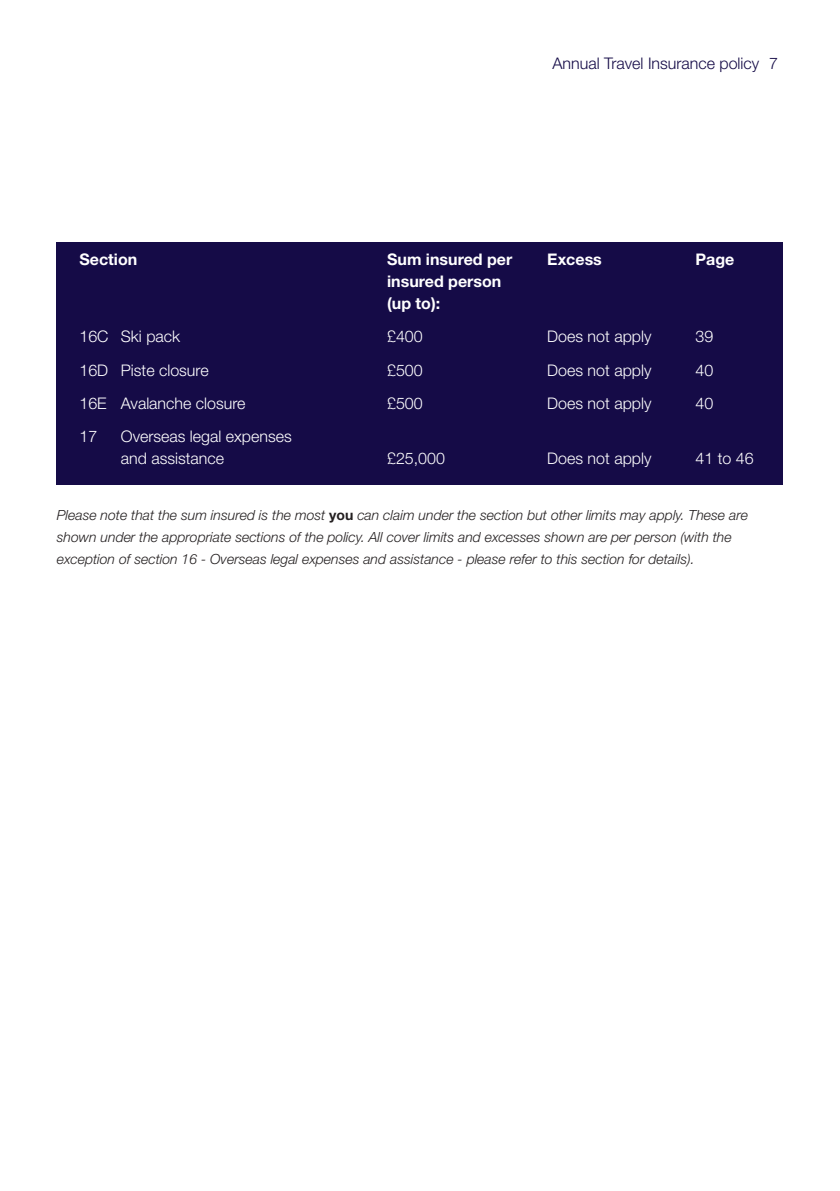
<style>
.page{position:relative;width:840px;height:1191px;background:#fff}
.page>*{position:absolute;margin:0;border:0;box-sizing:border-box;transform-origin:0 0}
.t1{font:300 16px/22px "Helvetica Neue";color:#fff}
.t2{font:700 16px/22px "Helvetica Neue";color:#fff}
.t3{font:300 16px "Helvetica Neue";color:#150b47}
.t4{font:italic 300 14px/22px "Helvetica Neue";color:#231f20}
.s1{font-weight:700;font-style:normal}
</style>
<div class="page">
<div style="left:57px;top:242px;width:725px;height:243px;background:#150b47"></div>
<p class="t3" style="left:552px;top:58px;width:227px">Annual Travel Insurance policy 7</p>
<p class="t2" style="left:79px;top:250px;width:59px">Section</p>
<p class="t2" style="left:387px;top:250px;width:127px">Sum insured per</p>
<p class="t2" style="left:547px;top:250px;width:56px">Excess</p>
<p class="t2" style="left:695px;top:250px;width:40px">Page</p>
<p class="t2" style="left:387px;top:272px;width:116px">insured person (up to):</p>
<p class="t1" style="left:79px;top:327px;width:102px">16C Ski pack</p>
<p class="t1" style="left:387px;top:327px;width:37px">£400</p>
<p class="t1" style="left:547px;top:327px;width:106px">Does not apply</p>
<p class="t1" style="left:695px;top:327px;width:19px">39</p>
<p class="t1" style="left:79px;top:360px;width:131px">16D Piste closure</p>
<p class="t1" style="left:387px;top:360px;width:37px">£500</p>
<p class="t1" style="left:547px;top:360px;width:106px">Does not apply</p>
<p class="t1" style="left:695px;top:360px;width:19px">40</p>
<p class="t1" style="left:79px;top:394px;width:167px">16E Avalanche closure</p>
<p class="t1" style="left:387px;top:394px;width:37px">£500</p>
<p class="t1" style="left:547px;top:394px;width:106px">Does not apply</p>
<p class="t1" style="left:695px;top:394px;width:19px">40</p>
<p class="t1" style="left:79px;top:427px;width:19px">17</p>
<p class="t1" style="left:121px;top:427px;width:172px">Overseas legal expenses and assistance</p>
<p class="t1" style="left:387px;top:449px;width:59px">£25,000</p>
<p class="t1" style="left:547px;top:449px;width:106px">Does not apply</p>
<p class="t1" style="left:695px;top:449px;width:60px">41 to 46</p>
<p class="t4" style="left:57px;top:505px;width:692px">Please note that the sum insured is the most <span class="s1">you</span> can claim under the section but other limits may apply. These are shown under the appropriate sections of the policy. All cover limits and excesses shown are per person (with the exception of section 16 - Overseas legal expenses and assistance - please refer to this section for details).</p>
</div>
